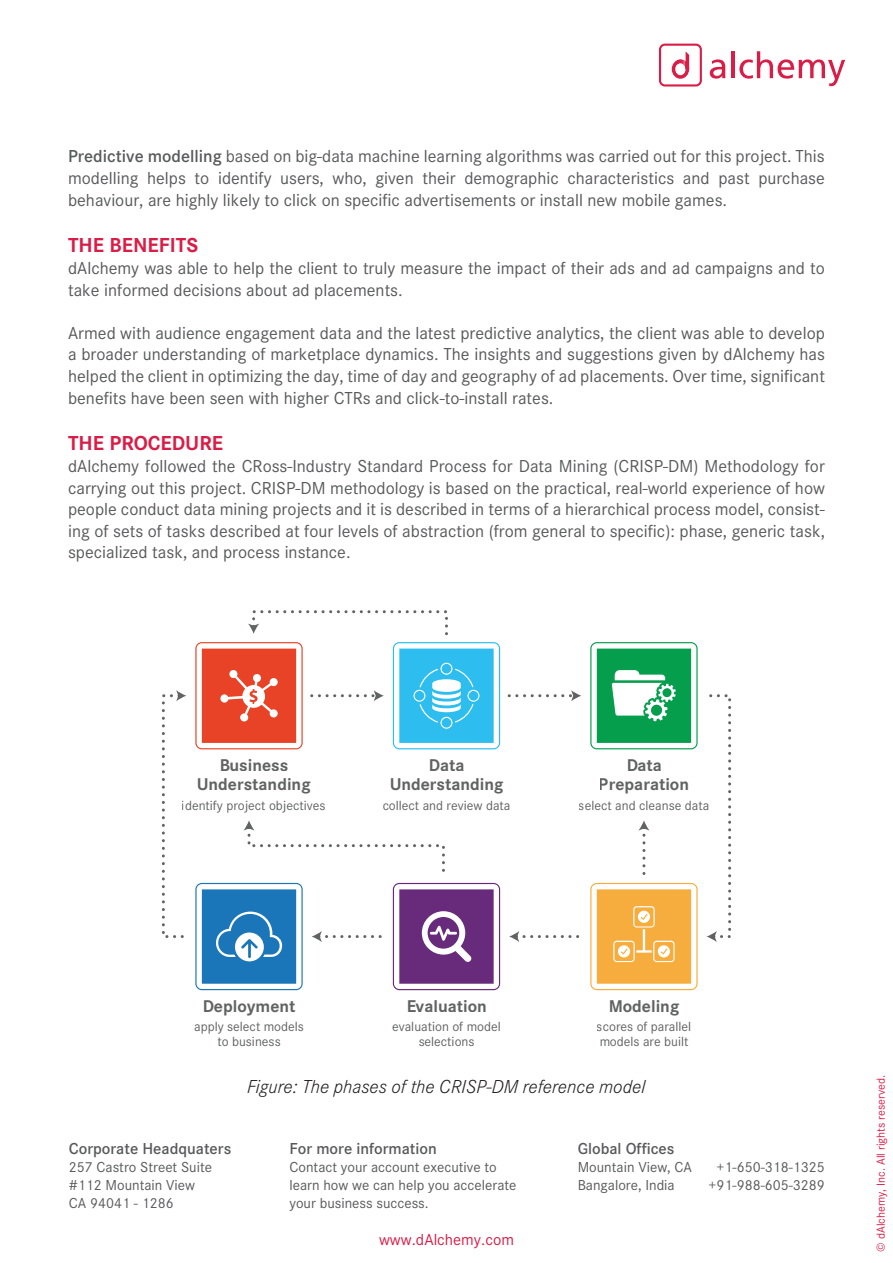
<style>
.page{position:relative;width:893px;height:1263px;background:#fff}
.page>*{position:absolute;margin:0;border:0;box-sizing:border-box;transform-origin:0 0}
.t1{font:700 21px "Corporate S";color:#da1d47}
.t2{font:italic 300 19.5px "Corporate S";color:#231f20}
.t3{font:18px/21.6px "Corporate S";color:#58595b;text-align:justify}
.t4{font:700 17.7px/19.6px "Corporate S";color:#616262;text-align:center}
.t5{font:600 16.5px "Corporate S";color:#58595b}
.t6{font:16.5px "Corporate S";color:#da1d47}
.t7{font:15px/18px "Corporate S";color:#58595b}
.t8{font:13.8px/14.7px "Corporate S";color:#616262;text-align:center}
.t9{font:12px "Corporate S";color:#da1d47}
.s1{font-weight:600}
</style>
<div class="page">
<svg style="left:710px;top:59px;width:15px;height:20px"></svg>
<hr style="left:731px;top:51px;width:4px;height:27px;background:#da1d47">
<svg style="left:739px;top:51px;width:106px;height:35px"></svg>
<svg style="left:659px;top:44px;width:43px;height:43px"></svg>
<svg style="left:590px;top:642px;width:108px;height:107px"></svg>
<svg style="left:590px;top:883px;width:108px;height:107px"></svg>
<svg style="left:509px;top:690px;width:72px;height:11px"></svg>
<svg style="left:509px;top:931px;width:71px;height:11px"></svg>
<svg style="left:638px;top:820px;width:12px;height:55px"></svg>
<svg style="left:707px;top:694px;width:25px;height:248px"></svg>
<svg style="left:161px;top:690px;width:25px;height:248px"></svg>
<svg style="left:195px;top:610px;width:305px;height:139px"></svg>
<svg style="left:195px;top:820px;width:305px;height:170px"></svg>
<p class="t3" style="left:68px;top:146px;width:758px"><span class="s1">Predictive modelling</span> based on big-data machine learning algorithms was carried out for this project. This modelling helps to identify users, who, given their demographic characteristics and past purchase behaviour, are highly likely to click on specific advertisements or install new mobile games.</p>
<p class="t1" style="left:68px;top:233px;width:132px">THE BENEFITS</p>
<p class="t3" style="left:68px;top:257px;width:758px">dAlchemy was able to help the client to truly measure the impact of their ads and ad campaigns and to take informed decisions about ad placements.</p>
<p class="t3" style="left:68px;top:322px;width:758px">Armed with audience engagement data and the latest predictive analytics, the client was able to develop a broader understanding of marketplace dynamics. The insights and suggestions given by dAlchemy has helped the client in optimizing the day, time of day and geography of ad placements. Over time, significant benefits have been seen with higher CTRs and click-to-install rates.</p>
<p class="t1" style="left:68px;top:431px;width:157px">THE PROCEDURE</p>
<p class="t3" style="left:68px;top:455px;width:758px">dAlchemy followed the CRoss-Industry Standard Process for Data Mining (CRISP-DM) Methodology for carrying out this project. CRISP-DM methodology is based on the practical, real-world experience of how people conduct data mining projects and it is described in terms of a hierarchical process model, consist&shy;ing of sets of tasks described at four levels of abstraction (from general to specific): phase, generic task, specialized task, and process instance.</p>
<p class="t4" style="left:197px;top:755px;width:116px">Business<br>Understanding</p>
<p class="t8" style="left:182px;top:798px;width:145px">identify project objectives</p>
<p class="t4" style="left:389px;top:755px;width:116px">Data<br>Understanding</p>
<p class="t8" style="left:382px;top:798px;width:129px">collect and review data</p>
<p class="t4" style="left:599px;top:755px;width:92px">Data<br>Preparation</p>
<p class="t8" style="left:579px;top:798px;width:132px">select and cleanse data</p>
<p class="t4" style="left:609px;top:996px;width:72px">Modeling</p>
<p class="t8" style="left:597px;top:1019px;width:96px;text-align:left">scores of parallel models are built</p>
<p class="t2" style="left:247px;top:1075px;width:400px">Figure: The phases of the CRISP-DM reference model</p>
<p class="t4" style="left:406px;top:996px;width:82px">Evaluation</p>
<p class="t8" style="left:392px;top:1019px;width:110px">evaluation of model selections</p>
<p class="t4" style="left:203px;top:996px;width:95px">Deployment</p>
<p class="t8" style="left:194px;top:1019px;width:111px">apply select models to business</p>
<p class="t5" style="left:69px;top:1139px;width:164px">Corporate Headquaters</p>
<p class="t7" style="left:69px;top:1158px;width:145px">257 Castro Street Suite #112 Mountain View<br>CA 94041 - 1286</p>
<p class="t5" style="left:289px;top:1139px;width:149px">For more information</p>
<p class="t7" style="left:289px;top:1158px;width:228px">Contact your account executive to learn how we can help you accelerate your business success.</p>
<p class="t6" style="left:379px;top:1230px;width:136px">www.dAlchemy.com</p>
<p class="t5" style="left:578px;top:1139px;width:98px">Global Offices</p>
<p class="t7" style="left:578px;top:1158px;width:116px">Mountain View, CA<br>Bangalore, India</p>
<p class="t7" style="left:709px;top:1158px;width:118px;text-align:center">+1-650-318-1325 +91-988-605-3289</p>
<p class="t9" style="left:874px;top:1251px;width:178px;rotate:-90deg">© dAlchemy, Inc. All rights reserved.</p>
</div>
